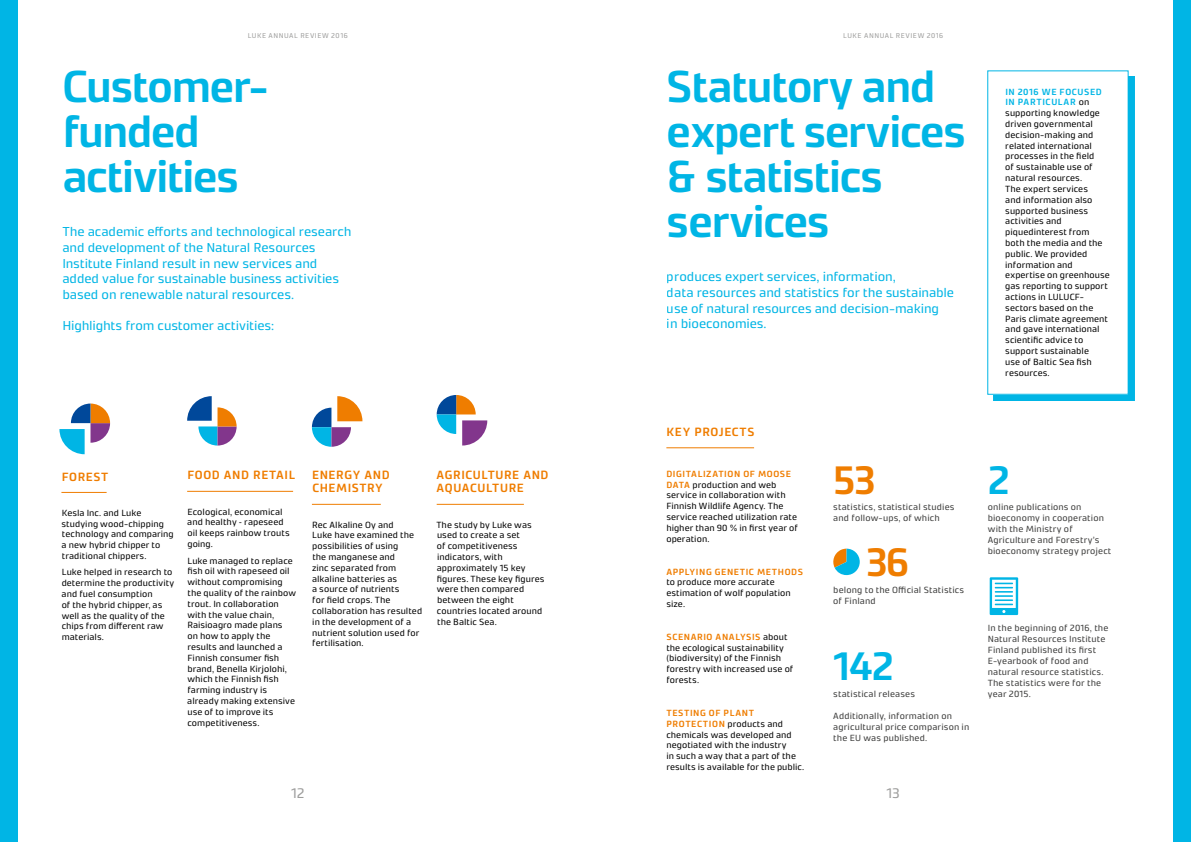
<style>
.page{position:relative;width:1191px;height:842px;background:#fff}
.page>*{position:absolute;margin:0;border:0;box-sizing:border-box;transform-origin:0 0}
.t1{font:600 45px/45px "Accura";letter-spacing:-.035em;color:#00b5e5}
.t2{font:600 40px "Accura";color:#ef7d00}
.t3{font:600 40px "Accura";color:#00b5e5}
.t4{font:14px "Accura";color:#9d9d9c}
.t5{font:13px/15.6px "Accura";letter-spacing:-.005em;color:#00b5e5}
.t6{font:600 12px/13px "Accura";letter-spacing:.05em;color:#ef7d00}
.t7{font:9px/10.8px "Accura";letter-spacing:.01em;color:#000}
.t8{font:9px/11px "Accura";letter-spacing:.02em;color:#3c3c3b}
.t9{font:600 9px "Accura";letter-spacing:.065em;color:#ef7d00}
.t10{font:7px "Accura";letter-spacing:.075em;color:#9d9d9c}
.s1{font-weight:600;color:#00b5e5}
.s2{font-weight:600;color:#ef7d00}
</style>
<div class="page">
<svg style="left:187px;top:396px;width:50px;height:50px"></svg>
<svg style="left:59px;top:404px;width:51px;height:50px"></svg>
<svg style="left:437px;top:395px;width:50px;height:50px"></svg>
<svg style="left:312px;top:396px;width:50px;height:51px"></svg>
<hr style="left:312px;top:504px;width:69px;height:1px;background:#ef7d00">
<hr style="left:437px;top:504px;width:87px;height:1px;background:#ef7d00">
<hr style="left:187px;top:491px;width:106px;height:1px;background:#ef7d00">
<hr style="left:61px;top:492px;width:46px;height:1px;background:#ef7d00">
<div style="left:0;top:0;width:17px;height:842px;background:#00b5e5"></div>
<hr style="left:666px;top:447px;width:88px;height:1px;background:#ef7d00">
<div style="left:993px;top:76px;width:141px;height:325px;background:#00b5e5"></div>
<div style="left:987px;top:71px;width:141px;height:323px;background:#fff"></div>
<svg style="left:989px;top:577px;width:29px;height:38px"></svg>
<div style="left:1174px;top:0;width:17px;height:842px;background:#00b5e5"></div>
<svg style="left:833px;top:549px;width:26px;height:26px"></svg>
<p class="t10" style="left:248px;top:31px;width:101px">LUKE ANNUAL REVIEW 2016</p>
<p class="t10" style="left:843px;top:31px;width:101px">LUKE ANNUAL REVIEW 2016</p>
<h1 class="t1" style="left:62px;top:64px;width:208px">Customer&shy;funded activities</h1>
<h3 class="t5" style="left:62px;top:224px;width:290px">The academic efforts and technological research and development of the Natural Resources Institute Finland result in new services and added value for sustainable business activities based on renewable natural resources.</h3>
<h3 class="t5" style="left:62px;top:317px;width:213px">Highlights from customer activities:</h3>
<h1 class="t1" style="left:667px;top:64px;width:301px">Statutory and expert services &amp; statistics services</h1>
<h3 class="t5" style="left:667px;top:269px;width:289px">produces expert services, information,<br>data resources and statistics for the sustainable use of natural resources and decision-making<br>in bioeconomies.</h3>
<p class="t7" style="left:1005px;top:86px;width:106px"><span class="s1">IN 2016 WE FOCUSED<br>IN PARTICULAR</span> on supporting knowledge driven governmental decision-making and related international processes in the field<br>of sustainable use of natural resources.<br>The expert services<br>and information also supported business activities and piquedinterest from both the media and the public. We provided information and expertise on greenhouse gas reporting to support actions in LULUCF&shy;sectors based on the<br>Paris climate agreement and gave international scientific advice to support sustainable<br>use of Baltic Sea fish resources.</p>
<h3 class="t6" style="left:62px;top:470px;width:48px">FOREST</h3>
<p class="t7" style="left:62px;top:507px;width:114px">Kesla Inc. and Luke studying wood-chipping technology and comparing a new hybrid chipper to traditional chippers.</p>
<p class="t7" style="left:62px;top:567px;width:114px">Luke helped in research to determine the productivity and fuel consumption<br>of the hybrid chipper, as well as the quality of the chips from different raw materials.</p>
<h3 class="t6" style="left:187px;top:469px;width:109px">FOOD AND RETAIL</h3>
<p class="t7" style="left:187px;top:506px;width:104px">Ecological, economical and healthy – rapeseed oil keeps rainbow trouts going.</p>
<p class="t7" style="left:187px;top:555px;width:110px">Luke managed to replace fish oil with rapeseed oil without compromising the quality of the rainbow trout. In collaboration with the value chain,<br>Raisioagro made plans<br>on how to apply the results and launched a<br>Finnish consumer fish brand, Benella Kirjolohi, which the Finnish fish farming industry is already making extensive use of to improve its competitiveness.</p>
<h3 class="t6" style="left:312px;top:469px;width:79px">ENERGY AND<br>CHEMISTRY</h3>
<p class="t7" style="left:312px;top:519px;width:112px">Rec Alkaline Oy and<br>Luke have examined the possibilities of using<br>the manganese and<br>zinc separated from alkaline batteries as<br>a source of nutrients<br>for field crops. The collaboration has resulted in the development of a nutrient solution used for fertilisation.</p>
<h3 class="t6" style="left:436px;top:469px;width:113px">AGRICULTURE AND<br>AQUACULTURE</h3>
<p class="t7" style="left:436px;top:519px;width:110px">The study by Luke was used to create a set<br>of competitiveness indicators, with approximately 15 key figures. These key figures were then compared between the eight countries located around the Baltic Sea.</p>
<h3 class="t6" style="left:666px;top:425px;width:90px">KEY PROJECTS</h3>
<p class="t7" style="left:666px;top:468px;width:133px"><span class="s2">DIGITALIZATION OF MOOSE<br>DATA</span> production and web service in collaboration with<br>Finnish Wildlife Agency. The service reached utilization rate higher than 90 % in first year of operation.</p>
<p class="t9" style="left:666px;top:566px;width:138px">APPLYING GENETIC METHODS</p>
<p class="t7" style="left:666px;top:577px;width:126px">to produce more accurate estimation of wolf population size.</p>
<p class="t7" style="left:666px;top:631px;width:128px"><span class="s2">SCENARIO ANALYSIS</span> about the ecological sustainability (biodiversity) of the Finnish forestry with increased use of forests.</p>
<p class="t7" style="left:666px;top:707px;width:139px"><span class="s2">TESTING OF PLANT<br>PROTECTION</span> products and chemicals was developed and negotiated with the industry<br>in such a way that a part of the results is available for the public.</p>
<h2 class="t2" style="left:833px;top:455px;width:44px">53</h2>
<p class="t8" style="left:833px;top:502px;width:123px">statistics, statistical studies and follow-ups, of which</p>
<h2 class="t2" style="left:866px;top:538px;width:45px">36</h2>
<p class="t8" style="left:833px;top:584px;width:132px">belong to the Official Statistics of Finland</p>
<h2 class="t3" style="left:833px;top:642px;width:62px">142</h2>
<p class="t8" style="left:833px;top:688px;width:83px">statistical releases</p>
<p class="t8" style="left:833px;top:710px;width:137px">Additionally, information on agricultural price comparison in the EU was published.</p>
<h3 class="t4" style="left:291px;top:784px;width:15px">12</h3>
<h3 class="t4" style="left:886px;top:784px;width:15px">13</h3>
<h2 class="t3" style="left:987px;top:455px;width:23px">2</h2>
<p class="t8" style="left:987px;top:502px;width:125px">online publications on bioeconomy in cooperation with the Ministry of<br>Agriculture and Forestry’s bioeconomy strategy project</p>
<p class="t8" style="left:987px;top:623px;width:122px">In the beginning of 2016, the<br>Natural Resources Institute<br>Finland published its first<br>E-yearbook of food and natural resource statistics.<br>The statistics were for the year 2015.</p>
</div>
